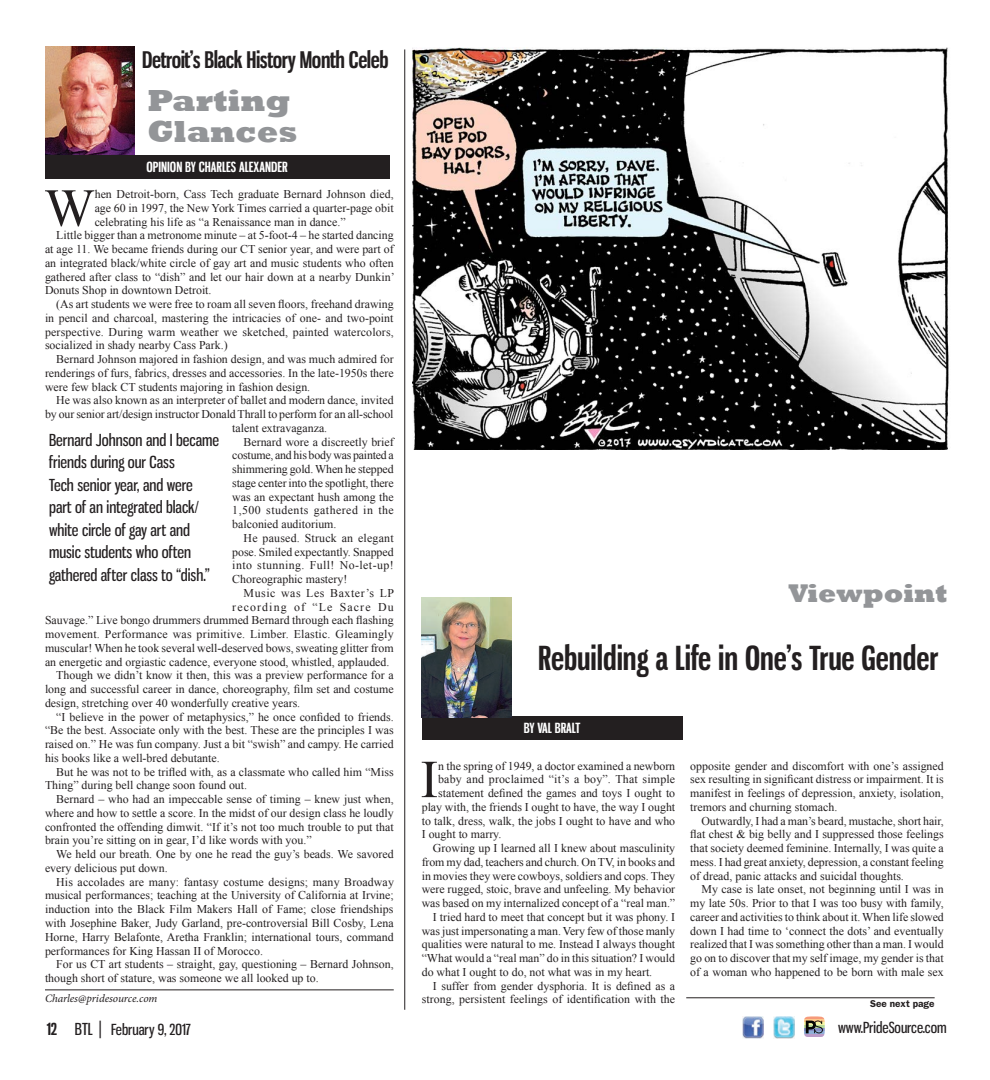
<style>
.page{position:relative;width:990px;height:1080px;background:#fff}
.page>*{position:absolute;margin:0;border:0;box-sizing:border-box;transform-origin:0 0}
.Body_Copy_-_DropCap{font:53.38px "Times New Roman";color:#231f20}
.Headline_2_-_Small{font:700 32.5px "Gnuolane Rg";color:#231f20}
.Column_Name{font:800 31.25px/31.2px "Rockwell";color:#939598}
.Column_Name-2{font:800 26.25px "Rockwell";color:#939598}
.t1{font:700 22.5px "Gnuolane Rg";letter-spacing:-.02em;color:#231f20}
.Pull_Quote_W_O_Quote{font:16.25px/22.5px "Gnuolane Rg";color:#231f20}
.t2{font:15px "Gnuolane Rg";color:#231f20}
.ByLine_New{font:700 13.75px "Gnuolane Rg";color:#fff}
.Body_Copy{font:11.88px/13.8px "Times New Roman";color:#231f20;text-align:justify}
.Body_Copy_-_DropCap-2{font:11.88px/13.8px "Times New Roman";color:#231f20;text-align:justify}
.Body_Copy-2{font:11.88px "Times New Roman";letter-spacing:.02em;color:#231f20}
.Body_Copy-3{font:11.88px "Times New Roman";letter-spacing:.05em;color:#231f20}
.Body_Copy-4{font:11.88px "Times New Roman";letter-spacing:.095em;color:#231f20}
.Tag_Line{font:italic 11.25px "Minion Pro";letter-spacing:-.01em;color:#231f20}
.Continued_on{font:600 10px "Franklin Gothic";color:#231f20}
.s1{font-weight:700;font-size:16.25px}
.s2{font-size:16.25px}
.s3{font-size:17.5px}
</style>
<div class="page">
<img style="left:773px;top:1016px;width:22px;height:22px">
<img style="left:742px;top:1016px;width:22px;height:22px">
<hr style="left:804px;top:1016px;width:21px;height:3px;background:#f69a7a">
<hr style="left:804px;top:1019px;width:21px;height:3px;background:#fdc88a">
<hr style="left:804px;top:1022px;width:21px;height:3px;background:#f6f3a2">
<hr style="left:804px;top:1025px;width:21px;height:3px;background:#b7d99b">
<hr style="left:804px;top:1028px;width:21px;height:3px;background:#868fc4">
<hr style="left:804px;top:1031px;width:21px;height:3px;background:#8fafd8">
<hr style="left:804px;top:1034px;width:21px;height:3px;background:#bb9cc9">
<svg style="left:806px;top:1021px;width:17px;height:12px"></svg>
<img style="left:413px;top:47px;width:536px;height:403px">
<img style="left:45px;top:46px;width:90px;height:109px">
<div style="left:45px;top:155px;width:344px;height:23px;background:#231f20"></div>
<hr style="left:404px;top:49px;width:1px;height:961px;background:#231f20">
<div style="left:422px;top:716px;width:260px;height:23px;background:#231f20"></div>
<hr style="left:686px;top:997px;width:249px;height:1px;background:#231f20">
<img style="left:421px;top:597px;width:90px;height:120px">
<hr style="left:45px;top:990px;width:349px;height:1px;background:#231f20">
<p class="t1" style="left:142px;top:46px;width:248px">Detroit’s Black History Month Celeb</p>
<p class="Column_Name" style="left:148px;top:85px;width:152px">Parting<br>Glances</p>
<p class="ByLine_New" style="left:146px;top:158px;width:143px">OPINION BY CHARLES ALEXANDER</p>
<p class="Body_Copy_-_DropCap" style="left:44px;top:172px;width:52px">W</p>
<p class="Body_Copy_-_DropCap-2" style="left:95px;top:187px;width:301px">hen Detroit-born, Cass Tech graduate Bernard Johnson died, age 60 in 1997, the New York Times carried a quarter-page obit celebrating his life as “a Renaissance man in dance.”</p>
<p class="Body_Copy" style="left:45px;top:228px;width:351px;text-indent:11px">Little bigger than a metronome minute – at 5-foot-4 – he started dancing at age 11. We became friends during our CT senior year, and were part of an integrated black/white circle of gay art and music students who often gathered after class to “dish” and let our hair down at a nearby Dunkin’ Donuts Shop in downtown Detroit.</p>
<p class="Body_Copy" style="left:45px;top:297px;width:350px;text-indent:11px">(As art students we were free to roam all seven floors, freehand drawing in pencil and charcoal, mastering the intricacies of one- and two-point perspective. During warm weather we sketched, painted watercolors, socialized in shady nearby Cass Park.)</p>
<p class="Body_Copy" style="left:45px;top:352px;width:350px;text-indent:11px">Bernard Johnson majored in fashion design, and was much admired for renderings of furs, fabrics, dresses and accessories. In the late-1950s there were few black CT students majoring in fashion design.</p>
<p class="Body_Copy" style="left:56px;top:393px;width:339px">He was also known as an interpreter of ballet and modern dance, invited</p>
<p class="Body_Copy" style="left:45px;top:407px;width:350px">by our senior art/design instructor Donald Thrall to perform for an all-school</p>
<p class="Body_Copy" style="left:232px;top:421px;width:96px">talent extravaganza.</p>
<p class="Body_Copy" style="left:232px;top:435px;width:163px;text-indent:11px">Bernard wore a discreetly brief costume, and his body was painted a shimmering gold. When he stepped stage center into the spotlight, there was an expectant hush among the 1,500 students gathered in the balconied auditorium.</p>
<p class="Body_Copy" style="left:232px;top:531px;width:163px;text-indent:11px">He paused. Struck an elegant pose. Smiled expectantly. Snapped into stunning. Full! No-let-up!<br>Choreographic mastery!</p>
<p class="Body_Copy-3" style="left:244px;top:585px;width:152px">Music was Les Baxter’s LP</p>
<p class="Body_Copy-4" style="left:232px;top:599px;width:163px">recording of “Le Sacre Du</p>
<p class="Body_Copy" style="left:45px;top:613px;width:350px">Sauvage.” Live bongo drummers drummed Bernard through each flashing</p>
<p class="Body_Copy-2" style="left:45px;top:626px;width:350px">movement. Performance was primitive. Limber. Elastic. Gleamingly</p>
<p class="Body_Copy" style="left:45px;top:641px;width:350px">muscular! When he took several well-deserved bows, sweating glitter from</p>
<p class="Body_Copy" style="left:45px;top:655px;width:346px">an energetic and orgiastic cadence, everyone stood, whistled, applauded.</p>
<p class="Body_Copy" style="left:45px;top:668px;width:350px;text-indent:11px">Though we didn’t know it then, this was a preview performance for a long and successful career in dance, choreography, film set and costume design, stretching over 40 wonderfully creative years.</p>
<p class="Body_Copy" style="left:45px;top:710px;width:350px;text-indent:11px">“I believe in the power of metaphysics,” he once confided to friends. “Be the best. Associate only with the best. These are the principles I was raised on.” He was fun company. Just a bit “swish” and campy. He carried his books like a well-bred debutante.</p>
<p class="Body_Copy" style="left:45px;top:765px;width:350px;text-indent:11px">But he was not to be trifled with, as a classmate who called him “Miss<br>Thing” during bell change soon found out.</p>
<p class="Body_Copy" style="left:45px;top:792px;width:350px;text-indent:11px">Bernard – who had an impeccable sense of timing – knew just when, where and how to settle a score. In the midst of our design class he loudly confronted the offending dimwit. “If it’s not too much trouble to put that brain you’re sitting on in gear, I’d like words with you.”</p>
<p class="Body_Copy" style="left:45px;top:847px;width:350px;text-indent:11px">We held our breath. One by one he read the guy’s beads. We savored every delicious put down.</p>
<p class="Body_Copy" style="left:45px;top:875px;width:350px;text-indent:11px">His accolades are many: fantasy costume designs; many Broadway musical performances; teaching at the University of California at Irvine; induction into the Black Film Makers Hall of Fame; close friendships with Josephine Baker, Judy Garland, pre-controversial Bill Cosby, Lena Horne, Harry Belafonte, Aretha Franklin; international tours, command performances for King Hassan II of Morocco.</p>
<p class="Body_Copy" style="left:45px;top:957px;width:350px;text-indent:11px">For us CT art students – straight, gay, questioning – Bernard Johnson, though short of stature, was someone we all looked up to.</p>
<p class="Tag_Line" style="left:45px;top:992px;width:114px">Charles@pridesource.com</p>
<p class="Pull_Quote_W_O_Quote" style="left:49px;top:428px;width:172px">Bernard Johnson and I became friends during our Cass<br>Tech senior year, and were part of an integrated black/ white circle of gay art and music students who often gathered after class to “dish.”</p>
<p class="Column_Name-2" style="left:789px;top:578px;width:160px">Viewpoint</p>
<p class="Headline_2_-_Small" style="left:538px;top:638px;width:402px">Rebuilding a Life in One’s True Gender</p>
<p class="ByLine_New" style="left:524px;top:719px;width:58px">BY VAL BRALT</p>
<p class="Body_Copy_-_DropCap" style="left:420px;top:743px;width:19px">I</p>
<p class="Body_Copy_-_DropCap-2" style="left:438px;top:759px;width:239px">n the spring of 1949, a doctor examined a newborn</p>
<p class="Body_Copy_-_DropCap-2" style="left:438px;top:772px;width:239px">baby and proclaimed “it’s a boy”. That simple</p>
<p class="Body_Copy_-_DropCap-2" style="left:438px;top:786px;width:239px">statement defined the games and toys I ought to</p>
<p class="Body_Copy_-_DropCap-2" style="left:422px;top:800px;width:255px">play with, the friends I ought to have, the way I ought</p>
<p class="Body_Copy_-_DropCap-2" style="left:422px;top:814px;width:255px">to talk, dress, walk, the jobs I ought to have and who</p>
<p class="Body_Copy_-_DropCap-2" style="left:422px;top:827px;width:81px">I ought to marry.</p>
<p class="Body_Copy" style="left:422px;top:841px;width:255px;text-indent:11px">Growing up I learned all I knew about masculinity from my dad, teachers and church. On TV, in books and in movies they were cowboys, soldiers and cops. They were rugged, stoic, brave and unfeeling. My behavior was based on my internalized concept of a “real man.”</p>
<p class="Body_Copy" style="left:422px;top:910px;width:255px;text-indent:11px">I tried hard to meet that concept but it was phony. I was just impersonating a man. Very few of those manly qualities were natural to me. Instead I always thought “What would a “real man” do in this situation? I would do what I ought to do, not what was in my heart.</p>
<p class="Body_Copy" style="left:422px;top:979px;width:255px;text-align:right">I suffer from gender dysphoria. It is defined as a strong, persistent feelings of identification with the</p>
<p class="Body_Copy" style="left:690px;top:759px;width:255px">opposite gender and discomfort with one’s assigned sex resulting in significant distress or impairment. It is manifest in feelings of depression, anxiety, isolation, tremors and churning stomach.</p>
<p class="Body_Copy" style="left:690px;top:814px;width:255px;text-indent:11px">Outwardly, I had a man’s beard, mustache, short hair, flat chest &amp; big belly and I suppressed those feelings that society deemed feminine. Internally, I was quite a mess. I had great anxiety, depression, a constant feeling of dread, panic attacks and suicidal thoughts.</p>
<p class="Body_Copy" style="left:690px;top:882px;width:255px;text-indent:11px">My case is late onset, not beginning until I was in my late 50s. Prior to that I was too busy with family, career and activities to think about it. When life slowed down I had time to ‘connect the dots’ and eventually realized that I was something other than a man. I would go on to discover that my self image, my gender is that of a woman who happened to be born with male sex</p>
<p class="Continued_on" style="left:870px;top:998px;width:66px">See next page</p>
<p class="t2" style="left:47px;top:1021px;width:146px"><span class="s1">12</span> <span class="s2">BTL</span> <span class="s3">|</span> February 9, 2017</p>
<p class="t2" style="left:838px;top:1019px;width:110px">www.PrideSource.com</p>
</div>
